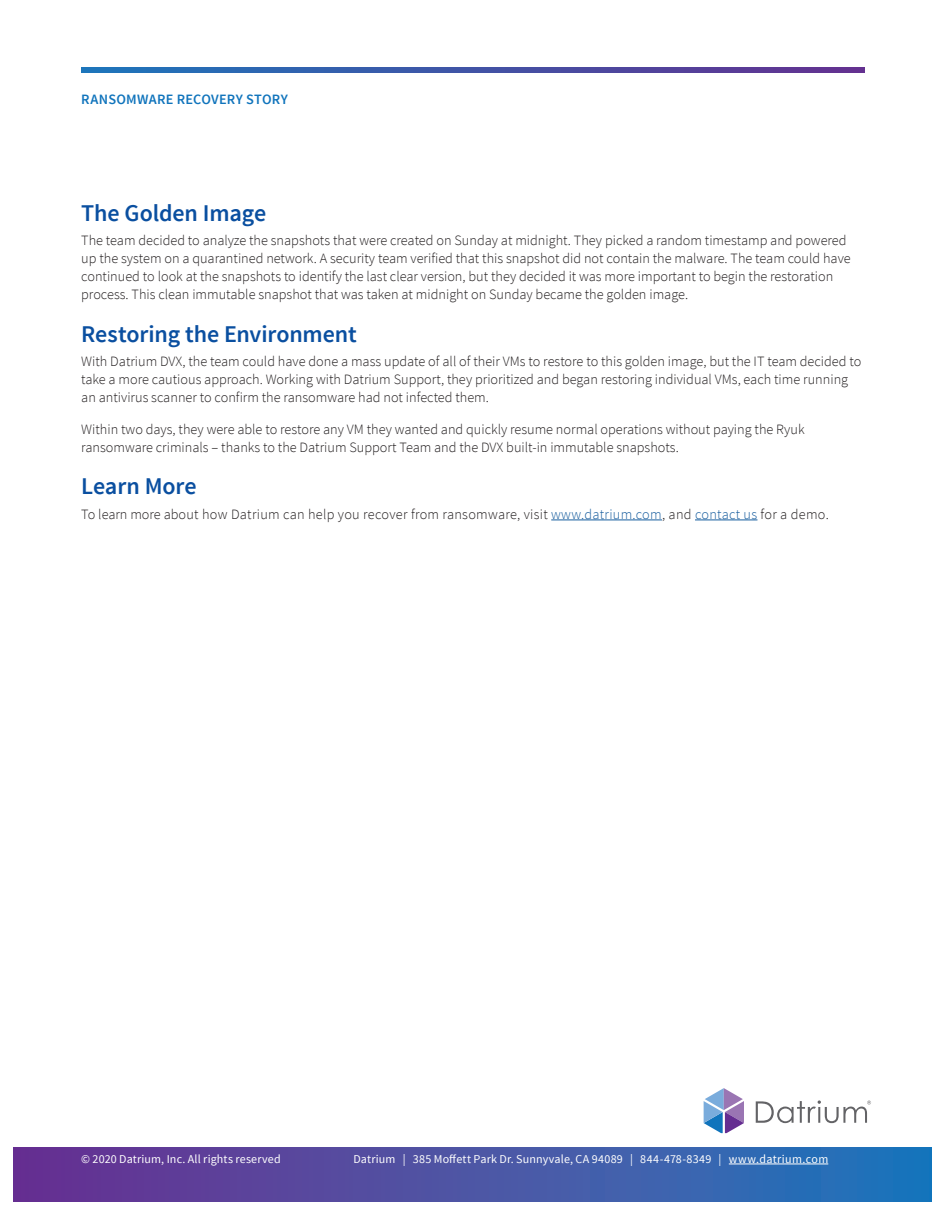
<style>
.page{position:relative;width:945px;height:1215px;background:#fff}
.page>*{position:absolute;margin:0;border:0;box-sizing:border-box;transform-origin:0 0}
.Header-1{font:600 24px "Source Sans Pro";letter-spacing:-.005em;color:#0a4fa0}
.Body_Text{font:300 14.25px/18px "Source Sans Pro";color:#231f20}
.Body_Text-2{font:300 14.25px "Source Sans Pro";letter-spacing:.02em;color:#231f20}
.t1{font:600 14.25px "Source Sans Pro";letter-spacing:.015em;color:#1074bc}
.t2{font:12px "Source Sans Pro";letter-spacing:.015em;color:#fff}
.s1{color:#175d9e}
</style>
<div class="page">
<div style="left:14px;top:1148px;width:918px;height:54px;background:linear-gradient(to right,#6e3090,#2278bb)"></div>
<hr style="left:729px;top:1164px;width:99px;height:1px;background:#fff">
<hr style="left:551px;top:520px;width:111px;height:1px;background:#175d9e">
<hr style="left:695px;top:520px;width:62px;height:1px;background:#175d9e">
<svg style="left:81px;top:68px;width:783px;height:5px;background:#4053a5"></svg>
<svg style="left:704px;top:1088px;width:40px;height:45px"></svg>
<svg style="left:756px;top:1100px;width:115px;height:23px"></svg>
<p class="t1" style="left:81px;top:90px;width:208px">RANSOMWARE RECOVERY STORY</p>
<p class="Header-1" style="left:81px;top:197px;width:186px">The Golden Image</p>
<p class="Body_Text" style="left:81px;top:232px;width:771px">The team decided to analyze the snapshots that were created on Sunday at midnight. They picked a random timestamp and powered up the system on a quarantined network. A security team verified that this snapshot did not contain the malware. The team could have continued to look at the snapshots to identify the last clear version, but they decided it was more important to begin the restoration process. This clean immutable snapshot that was taken at midnight on Sunday became the golden image.</p>
<p class="Header-1" style="left:81px;top:318px;width:277px">Restoring the Environment</p>
<p class="Body_Text" style="left:81px;top:353px;width:782px">With Datrium DVX, the team could have done a mass update of all of their VMs to restore to this golden image, but the IT team decided to take a more cautious approach. Working with Datrium Support, they prioritized and began restoring individual VMs, each time running an antivirus scanner to confirm the ransomware had not infected them.</p>
<p class="Body_Text" style="left:81px;top:420px;width:725px">Within two days, they were able to restore any VM they wanted and quickly resume normal operations without paying the Ryuk ransomware criminals – thanks to the Datrium Support Team and the DVX built-in immutable snapshots.</p>
<p class="Header-1" style="left:81px;top:471px;width:117px">Learn More</p>
<p class="Body_Text-2" style="left:81px;top:505px;width:749px">To learn more about how Datrium can help you recover from ransomware, visit <span class="s1">www.datrium.com</span>, and <span class="s1">contact us</span> for a demo.</p>
<p class="t2" style="left:81px;top:1152px;width:201px">© 2020 Datrium, Inc. All rights reserved</p>
<p class="t2" style="left:353px;top:1152px;width:476px">Datrium | 385 Moffett Park Dr. Sunnyvale, CA 94089 | 844-478-8349 | www.datrium.com</p>
</div>
